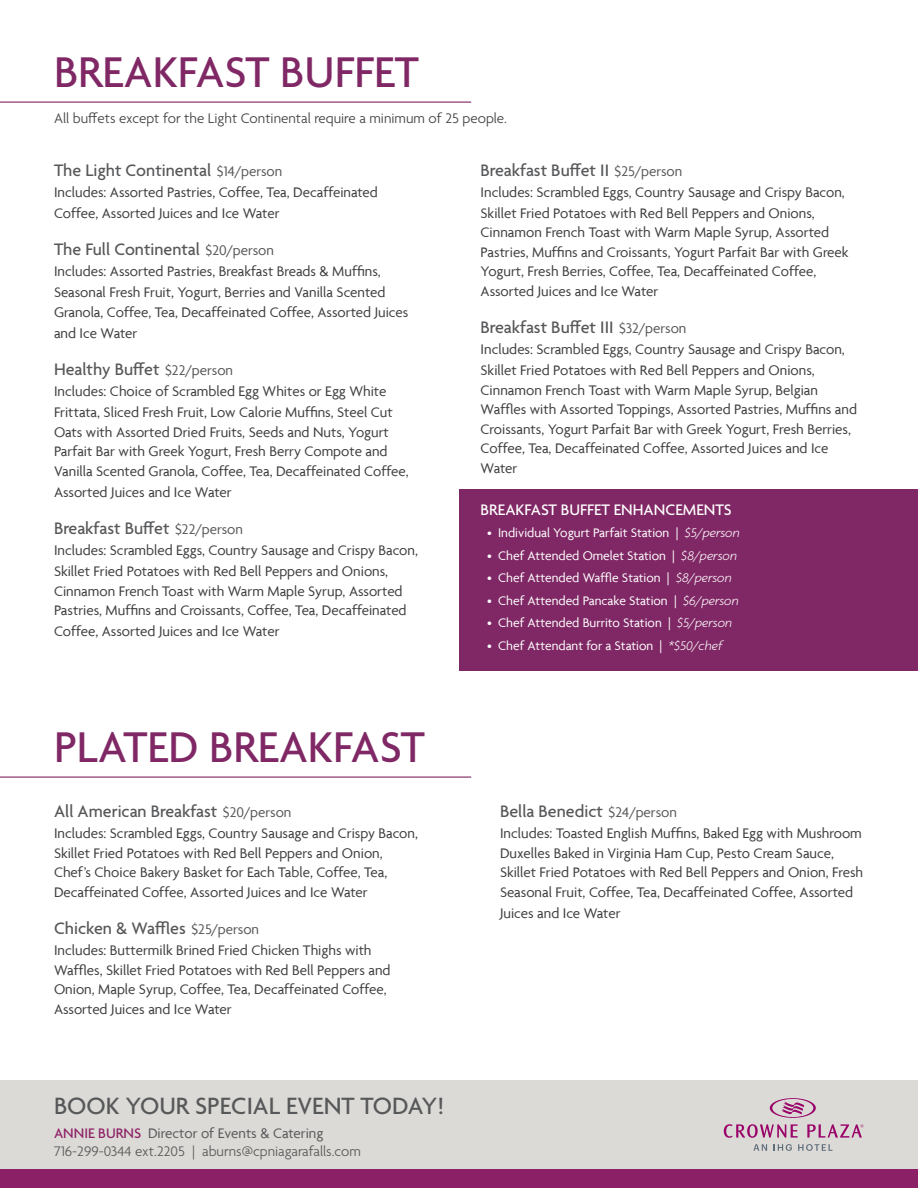
<style>
.page{position:relative;width:918px;height:1188px;background:#fff}
.page>*{position:absolute;margin:0;border:0;box-sizing:border-box;transform-origin:0 0}
.t1{font:500 46.5px "Agenda";color:#802865}
.t2{font:500 25.5px "Agenda";color:#57585a}
.t3{font:500 18px "Agenda";color:#57585a}
.t4{font:500 16.5px "Agenda";color:#fff}
.t5{font:15px/19.5px "Agenda";color:#3e3e3f}
.t6{font:300 15px/18px "Agenda";color:#57585a}
.t7{font:300 15px "Agenda";color:#413f41}
.t8{font:13.5px "Agenda";color:#fff}
.s1{font-weight:400;font-size:15px}
.s2{font-weight:500;color:#8d2167}
.s3{font-weight:400}
.s4{font-weight:300}
.s5{font-weight:300;font-style:italic}
</style>
<div class="page">
<div style="left:0;top:1080px;width:918px;height:108px;background:#dcdad6"></div>
<div style="left:0;top:1169px;width:918px;height:19px;background:#8c2067"></div>
<svg style="left:753px;top:1144px;width:14px;height:7px"></svg>
<svg style="left:774px;top:1144px;width:18px;height:7px"></svg>
<svg style="left:798px;top:1144px;width:35px;height:7px"></svg>
<svg style="left:724px;top:1098px;width:139px;height:40px"></svg>
<div style="left:459px;top:489px;width:459px;height:182px;background:#802865"></div>
<hr style="left:0;top:102px;width:471px;height:1px;background:#7f2663">
<hr style="left:0;top:777px;width:471px;height:1px;background:#7f2663">
<p class="t1" style="left:54px;top:47px;width:366px">BREAKFAST BUFFET</p>
<p class="t7" style="left:54px;top:110px;width:455px">All buffets except for the Light Continental require a minimum of 25 people.</p>
<p class="t3" style="left:54px;top:160px;width:230px">The Light Continental <span class="s1">$14/person</span></p>
<p class="t5" style="left:54px;top:181px;width:325px;line-height:21px">Includes: Assorted Pastries, Coffee, Tea, Decaffeinated<br>Coffee, Assorted Juices and Ice Water</p>
<p class="t3" style="left:54px;top:240px;width:222px">The Full Continental <span class="s1">$20/person</span></p>
<p class="t5" style="left:54px;top:261px;width:333px;line-height:21px">Includes: Assorted Pastries, Breakfast Breads &amp; Muffins,<br>Seasonal Fresh Fruit, Yogurt, Berries and Vanilla Scented</p>
<p class="t5" style="left:54px;top:301px;width:356px;line-height:21px">Granola, Coffee, Tea, Decaffeinated Coffee, Assorted Juices and Ice Water</p>
<p class="t3" style="left:54px;top:360px;width:181px">Healthy Buffet <span class="s1">$22/person</span></p>
<p class="t5" style="left:54px;top:381px;width:340px;line-height:21px">Includes: Choice of Scrambled Egg Whites or Egg White<br>Frittata, Sliced Fresh Fruit, Low Calorie Muffins, Steel Cut</p>
<p class="t5" style="left:54px;top:422px;width:356px">Oats with Assorted Dried Fruits, Seeds and Nuts, Yogurt<br>Parfait Bar with Greek Yogurt, Fresh Berry Compote and<br>Vanilla Scented Granola, Coffee, Tea, Decaffeinated Coffee,</p>
<p class="t5" style="left:54px;top:482px;width:179px">Assorted Juices and Ice Water</p>
<p class="t3" style="left:54px;top:519px;width:191px">Breakfast Buffet <span class="s1">$22/person</span></p>
<p class="t5" style="left:54px;top:540px;width:365px;line-height:21px">Includes: Scrambled Eggs, Country Sausage and Crispy Bacon,<br>Skillet Fried Potatoes with Red Bell Peppers and Onions,</p>
<p class="t5" style="left:54px;top:581px;width:354px">Cinnamon French Toast with Warm Maple Syrup, Assorted<br>Pastries, Muffins and Croissants, Coffee, Tea, Decaffeinated</p>
<p class="t5" style="left:54px;top:622px;width:227px">Coffee, Assorted Juices and Ice Water</p>
<p class="t1" style="left:54px;top:722px;width:372px">PLATED BREAKFAST</p>
<p class="t3" style="left:54px;top:802px;width:239px">All American Breakfast <span class="s1">$20/person</span></p>
<p class="t5" style="left:54px;top:824px;width:365px">Includes: Scrambled Eggs, Country Sausage and Crispy Bacon, Skillet Fried Potatoes with Red Bell Peppers and Onion, Chef’s Choice Bakery Basket for Each Table, Coffee, Tea, Decaffeinated Coffee, Assorted Juices and Ice Water</p>
<p class="t3" style="left:54px;top:919px;width:207px">Chicken &amp; Waffles <span class="s1">$25/person</span></p>
<p class="t5" style="left:54px;top:941px;width:338px">Includes: Buttermilk Brined Fried Chicken Thighs with Waffles, Skillet Fried Potatoes with Red Bell Peppers and Onion, Maple Syrup, Coffee, Tea, Decaffeinated Coffee, Assorted Juices and Ice Water</p>
<h2 class="t2" style="left:54px;top:1092px;width:392px">BOOK YOUR SPECIAL EVENT TODAY!</h2>
<p class="t6" style="left:54px;top:1125px;width:308px"><span class="s2">ANNIE BURNS</span> <span class="s3">Director of Events &amp; Catering<br></span>716-299-0344 ext.2205 | aburns@cpniagarafalls.com</p>
<p class="t3" style="left:481px;top:160px;width:203px">Breakfast Buffet II <span class="s1">$25/person</span></p>
<p class="t5" style="left:481px;top:181px;width:366px;line-height:21px">Includes: Scrambled Eggs, Country Sausage and Crispy Bacon,<br>Skillet Fried Potatoes with Red Bell Peppers and Onions,</p>
<p class="t5" style="left:481px;top:223px;width:370px">Cinnamon French Toast with Warm Maple Syrup, Assorted Pastries, Muffins and Croissants, Yogurt Parfait Bar with Greek Yogurt, Fresh Berries, Coffee, Tea, Decaffeinated Coffee, Assorted Juices and Ice Water</p>
<p class="t3" style="left:481px;top:318px;width:207px">Breakfast Buffet III <span class="s1">$32/person</span></p>
<p class="t5" style="left:481px;top:339px;width:366px;line-height:21px">Includes: Scrambled Eggs, Country Sausage and Crispy Bacon,<br>Skillet Fried Potatoes with Red Bell Peppers and Onions,</p>
<p class="t5" style="left:481px;top:380px;width:378px">Cinnamon French Toast with Warm Maple Syrup, Belgian Waffles with Assorted Toppings, Assorted Pastries, Muffins and Croissants, Yogurt Parfait Bar with Greek Yogurt, Fresh Berries, Coffee, Tea, Decaffeinated Coffee, Assorted Juices and Ice Water</p>
<p class="t4" style="left:481px;top:501px;width:253px">BREAKFAST BUFFET ENHANCEMENTS</p>
<p class="t8" style="left:487px;top:525px;width:254px"><span class="s4">•</span> Individual Yogurt Parfait Station | <span class="s5">$5/person</span></p>
<p class="t8" style="left:487px;top:548px;width:251px"><span class="s4">•</span> Chef Attended Omelet Station | <span class="s5">$8/person</span></p>
<p class="t8" style="left:487px;top:570px;width:246px"><span class="s4">•</span> Chef Attended Waffle Station | <span class="s5">$8/person</span></p>
<p class="t8" style="left:487px;top:593px;width:253px"><span class="s4">•</span> Chef Attended Pancake Station | <span class="s5">$6/person</span></p>
<p class="t8" style="left:487px;top:615px;width:247px"><span class="s4">•</span> Chef Attended Burrito Station | <span class="s5">$5/person</span></p>
<p class="t8" style="left:487px;top:638px;width:237px"><span class="s4">•</span> Chef Attendant for a Station | <span class="s5">*$50/chef</span></p>
<p class="t3" style="left:500px;top:802px;width:178px">Bella Benedict <span class="s1">$24/person</span></p>
<p class="t5" style="left:500px;top:824px;width:365px">Includes: Toasted English Muffins, Baked Egg with Mushroom Duxelles Baked in Virginia Ham Cup, Pesto Cream Sauce, Skillet Fried Potatoes with Red Bell Peppers and Onion, Fresh Seasonal Fruit, Coffee, Tea, Decaffeinated Coffee, Assorted</p>
<p class="t5" style="left:500px;top:903px;width:122px">Juices and Ice Water</p>
</div>
